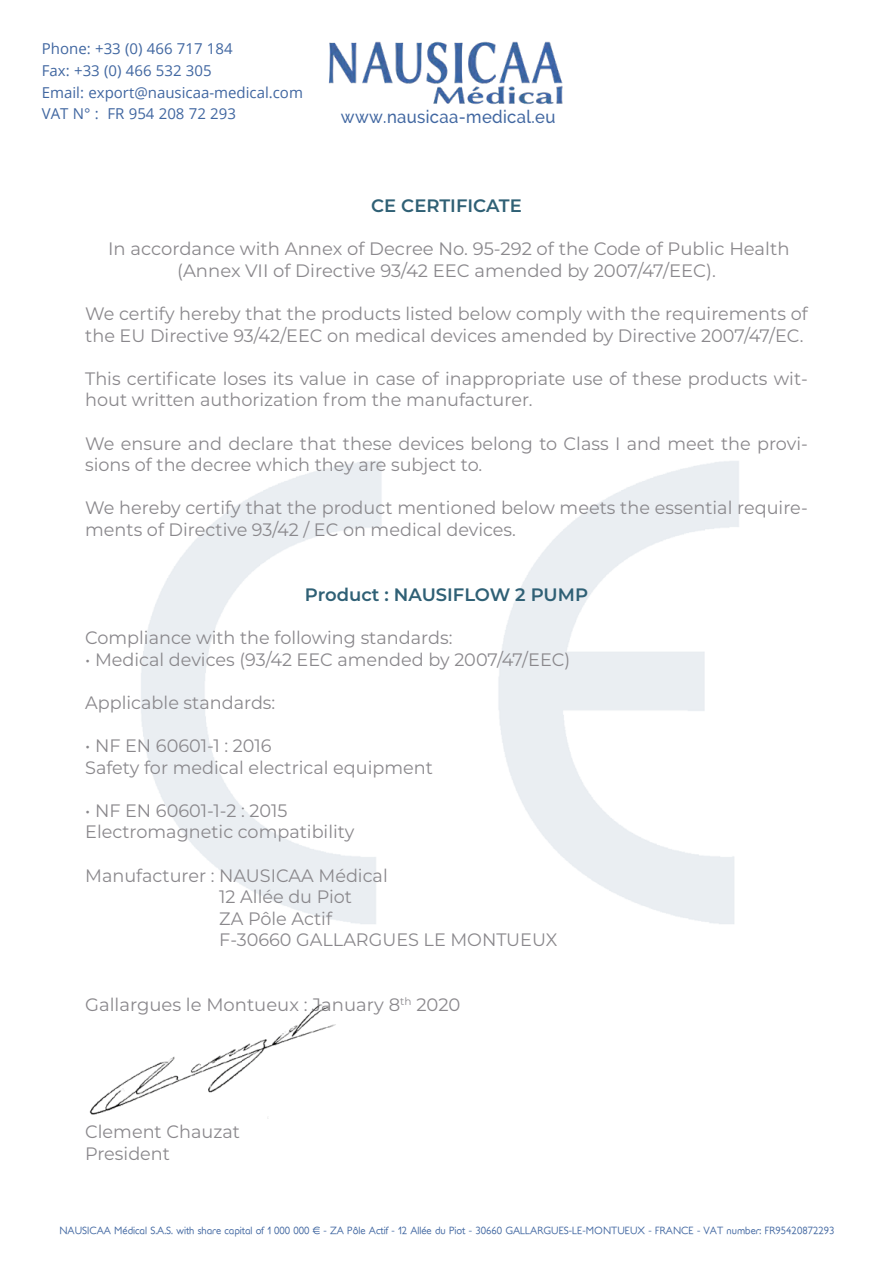
<style>
.page{position:relative;width:893px;height:1263px;background:#fff}
.page>*{position:absolute;margin:0;border:0;box-sizing:border-box;transform-origin:0 0}
.t1{font:18px/21.6px "Montserrat";color:#8a888c}
.t2{font:600 18px "Montserrat";color:#2f6075}
.t3{font:500 18px "Raleway";letter-spacing:.02em;color:#4167a1;scale:.93 1}
.t4{font:15px/21.8px "Open Sans";color:#4167a1}
.t5{font:10.5px "Soft Elegance";color:#4167a1}
</style>
<div class="page">
<img style="left:328px;top:41px;width:235px;height:64px">
<img style="left:89px;top:1004px;width:247px;height:114px">
<p class="t4" style="left:42px;top:37px;width:263px">Phone: +33 (0) 466 717 184<br>Fax: +33 (0) 466 532 305<br>Email: export@nausicaa-medical.com<br>VAT N° : FR 954 208 72 293</p>
<p class="t3" style="left:341px;top:106px;width:232px">www.nausicaa-medical.eu</p>
<p class="t2" style="left:371px;top:193px;width:152px">CE CERTIFICATE</p>
<p class="t1" style="left:108px;top:237px;width:683px;text-align:center">In accordance with Annex of Decree No. 95-292 of the Code of Public Health (Annex VII of Directive 93/42 EEC amended by 2007/47/EEC).</p>
<p class="t1" style="left:85px;top:302px;width:724px">We certify hereby that the products listed below comply with the requirements of the EU Directive 93/42/EEC on medical devices amended by Directive 2007/47/EC.</p>
<p class="t1" style="left:85px;top:367px;width:724px">This certificate loses its value in case of inappropriate use of these products wit&shy;hout written authorization from the manufacturer.</p>
<p class="t1" style="left:85px;top:432px;width:724px">We ensure and declare that these devices belong to Class I and meet the provi&shy;sions of the decree which they are subject to.</p>
<p class="t1" style="left:85px;top:497px;width:724px">We hereby certify that the product mentioned below meets the essential require&shy;ments of Directive 93/42 / EC on medical devices.</p>
<p class="t2" style="left:305px;top:582px;width:285px">Product : NAUSIFLOW 2 PUMP</p>
<p class="t1" style="left:85px;top:626px;width:369px">Compliance with the following standards:</p>
<p class="t1" style="left:85px;top:648px;width:486px">• Medical devices (93/42 EEC amended by 2007/47/EEC)</p>
<p class="t1" style="left:85px;top:691px;width:192px">Applicable standards:</p>
<p class="t1" style="left:85px;top:734px;width:349px">• NF EN 60601-1 : 2016<br>Safety for medical electrical equipment</p>
<p class="t1" style="left:85px;top:799px;width:271px">• NF EN 60601-1-2 : 2015<br>Electromagnetic compatibility</p>
<p class="t1" style="left:219px;top:864px;width:340px;text-indent:-134px">Manufacturer : NAUSICAA Médical<br>12 Allée du Piot<br>ZA Pôle Actif<br>F-30660 GALLARGUES LE MONTUEUX</p>
<p class="t1" style="left:85px;top:993px;width:377px">Gallargues le Montueux : January 8<sup>th</sup> 2020</p>
<p class="t1" style="left:85px;top:1120px;width:156px">Clement Chauzat<br>President</p>
<p class="t5" style="left:59px;top:1224px;width:776px">NAUSICAA Médical S.A.S. with share capital of 1 000 000 € - ZA Pôle Actif - 12 Allée du Piot - 30660 GALLARGUES-LE-MONTUEUX - FRANCE - VAT number: FR95420872293</p>
</div>
